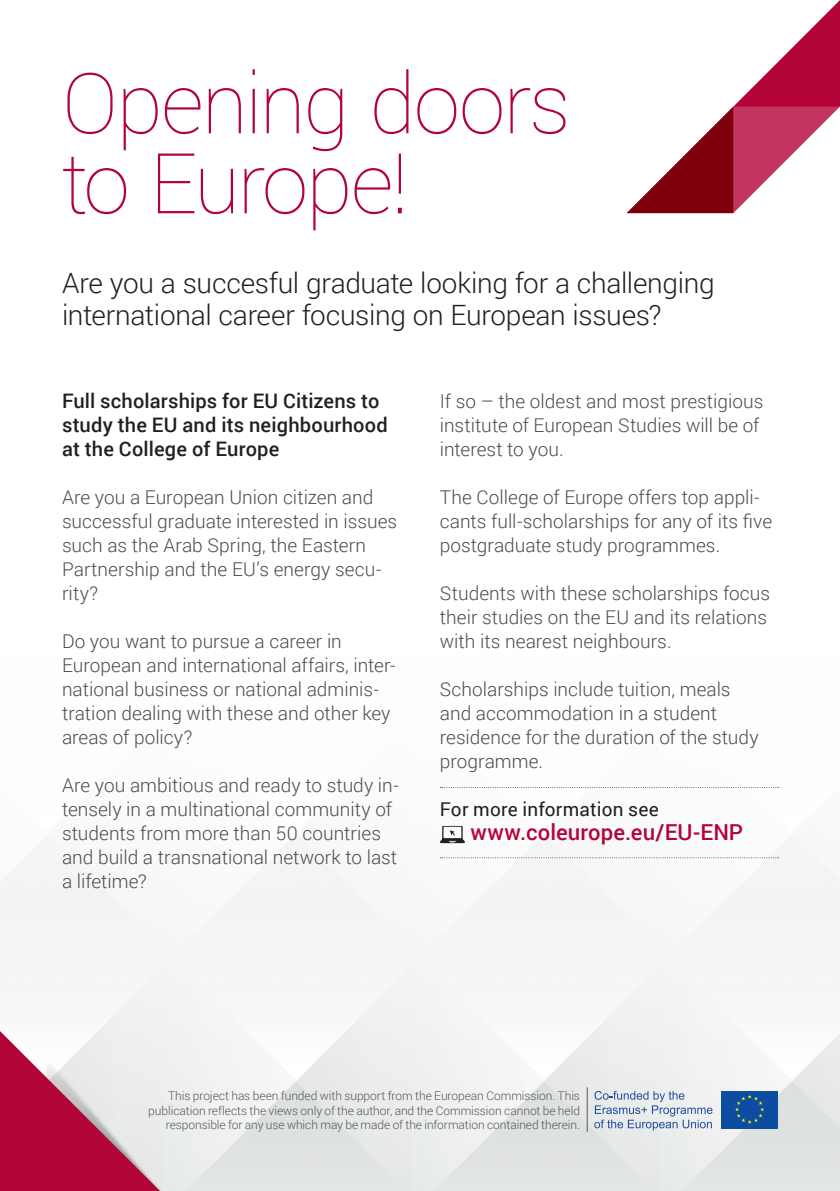
<style>
.page{position:relative;width:840px;height:1191px;background:#fff}
.page>*{position:absolute;margin:0;border:0;box-sizing:border-box;transform-origin:0 0}
.t1{font:100 84px "Roboto";letter-spacing:-.025em;color:#b30437}
.t2{font:300 28px "Roboto";letter-spacing:-.01em;color:#231f20}
.t3{font:500 22px "Roboto";letter-spacing:.005em;color:#b30437}
.t4{font:500 20px/24px "Roboto";letter-spacing:.01em;color:#231f20}
.t5{font:300 19px/24px "Roboto";color:#4b4c4d}
.t6{font:19px "Roboto";letter-spacing:.01em;color:#231f20}
.t7{font:300 12px/14.4px "Roboto";letter-spacing:-.005em;color:#57585a;text-align:right}
</style>
<div class="page">
<img style="left:0;top:787px;width:839px;height:404px">
<svg style="left:0;top:1031px;width:205px;height:160px"></svg>
<svg style="left:733px;top:1px;width:106px;height:106px"></svg>
<svg style="left:627px;top:107px;width:212px;height:106px"></svg>
<svg style="left:440px;top:787px;width:338px;height:1px"></svg>
<svg style="left:440px;top:857px;width:338px;height:1px"></svg>
<svg style="left:439px;top:826px;width:25px;height:17px"></svg>
<div style="left:721px;top:1090px;width:56px;height:38px;background:#0d4da1"></div>
<svg style="left:735px;top:1095px;width:28px;height:28px"></svg>
<svg style="left:594px;top:1091px;width:118px;height:39px"></svg>
<hr style="left:586px;top:1087px;width:1px;height:44px;background:#57585a">
<p class="t1" style="left:62px;top:45px;width:510px">Opening doors</p>
<p class="t1" style="left:62px;top:125px;width:347px">to Europe!</p>
<p class="t2" style="left:62px;top:264px;width:653px">Are you a succesful graduate looking for a challenging</p>
<p class="t2" style="left:62px;top:296px;width:601px">international career focusing on European issues?</p>
<p class="t4" style="left:62px;top:388px;width:327px">Full scholarships for EU Citizens to study the EU and its neighbourhood at the College of Europe</p>
<p class="t5" style="left:62px;top:485px;width:336px">Are you a European Union citizen and successful graduate interested in issues such as the Arab Spring, the Eastern<br>Partnership and the EU’s energy secu&shy;rity?</p>
<p class="t5" style="left:62px;top:629px;width:335px">Do you want to pursue a career in European and international affairs, inter&shy;national business or national adminis&shy;tration dealing with these and other key areas of policy?</p>
<p class="t5" style="left:62px;top:773px;width:338px">Are you ambitious and ready to study in&shy;tensely in a multinational community of students from more than 50 countries and build a transnational network to last a lifetime?</p>
<p class="t5" style="left:439px;top:389px;width:325px">If so – the oldest and most prestigious institute of European Studies will be of interest to you.</p>
<p class="t5" style="left:439px;top:485px;width:333px">The College of Europe offers top appli&shy;cants full-scholarships for any of its five postgraduate study programmes.</p>
<p class="t5" style="left:439px;top:581px;width:331px">Students with these scholarships focus their studies on the EU and its relations with its nearest neighbours.</p>
<p class="t5" style="left:439px;top:677px;width:320px">Scholarships include tuition, meals and accommodation in a student residence for the duration of the study programme.</p>
<p class="t6" style="left:439px;top:796px;width:220px">For more information see</p>
<p class="t3" style="left:470px;top:817px;width:274px">www.coleurope.eu/EU-ENP</p>
<p class="t7" style="left:148px;top:1088px;width:433px">This project has been funded with support from the European Commission. This publication reflects the views only of the author, and the Commission cannot be held responsible for any use which may be made of the information contained therein.</p>
</div>
